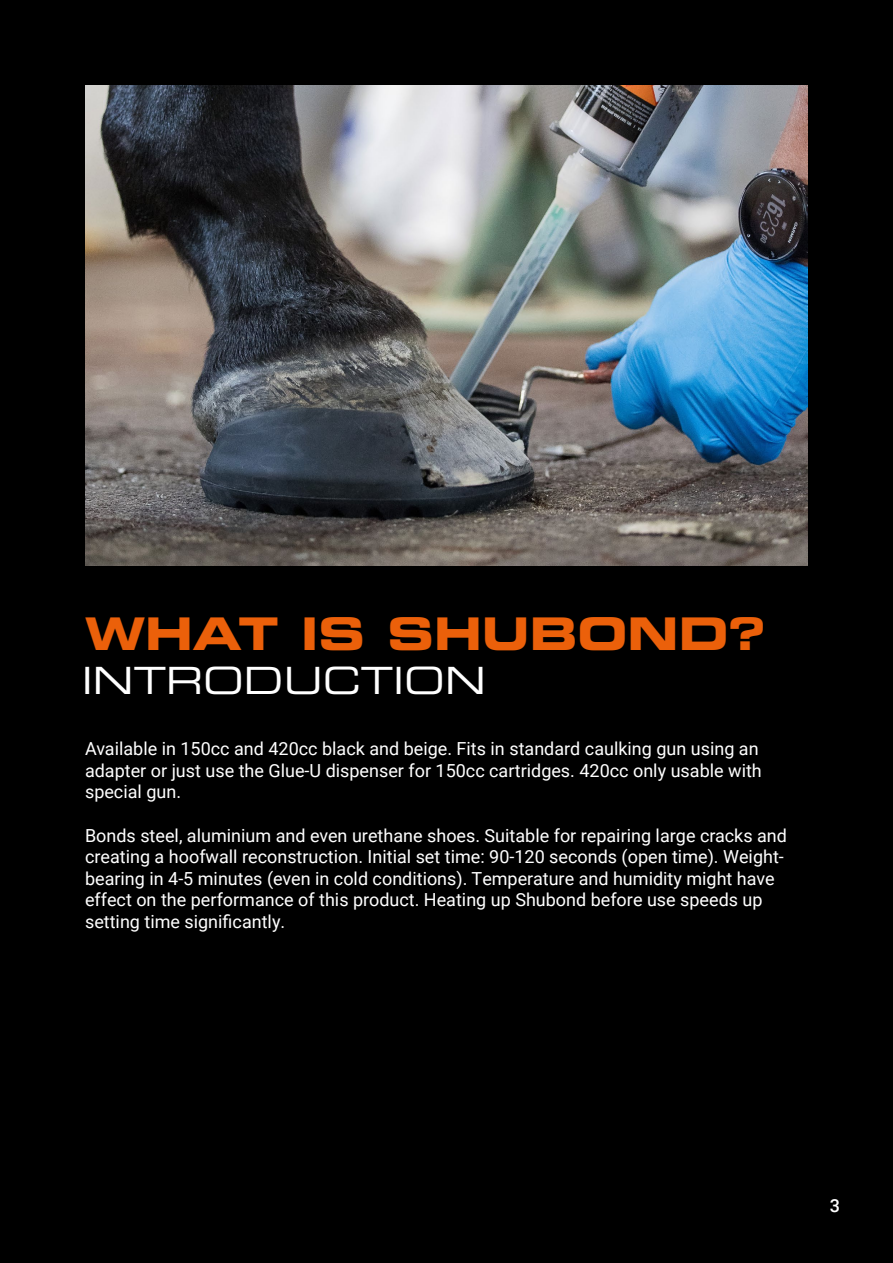
<style>
.page{position:relative;width:893px;height:1263px;background:#000}
.page>*{position:absolute;margin:0;border:0;box-sizing:border-box;transform-origin:0 0}
.t1{font:45px "Eurostile Bold Extended Two";color:#eb600a}
.t2{font:37.5px "Eurostile Extended Two";color:#fff}
.t3{font:18px/21.6px "Roboto";color:#fff}
.t4{font:500 18px "Roboto";color:#fff}
</style>
<div class="page">
<img style="left:85px;top:85px;width:723px;height:480px">
<h1 class="t1" style="left:85px;top:602px;width:682px">WHAT IS SHUBOND?</h1>
<h2 class="t2" style="left:82px;top:655px;width:405px">INTRODUCTION</h2>
<p class="t3" style="left:85px;top:737px;width:678px">Available in 150cc and 420cc black and beige. Fits in standard caulking gun using an adapter or just use the Glue-U dispenser for 150cc cartridges. 420cc only usable with special gun.</p>
<p class="t3" style="left:85px;top:824px;width:703px">Bonds steel, aluminium and even urethane shoes. Suitable for repairing large cracks and creating a hoofwall reconstruction. Initial set time: 90-120 seconds (open time). Weight&shy;bearing in 4-5 minutes (even in cold conditions). Temperature and humidity might have effect on the performance of this product. Heating up Shubond before use speeds up setting time significantly.</p>
<p class="t4" style="left:830px;top:1192px;width:12px">3</p>
</div>
